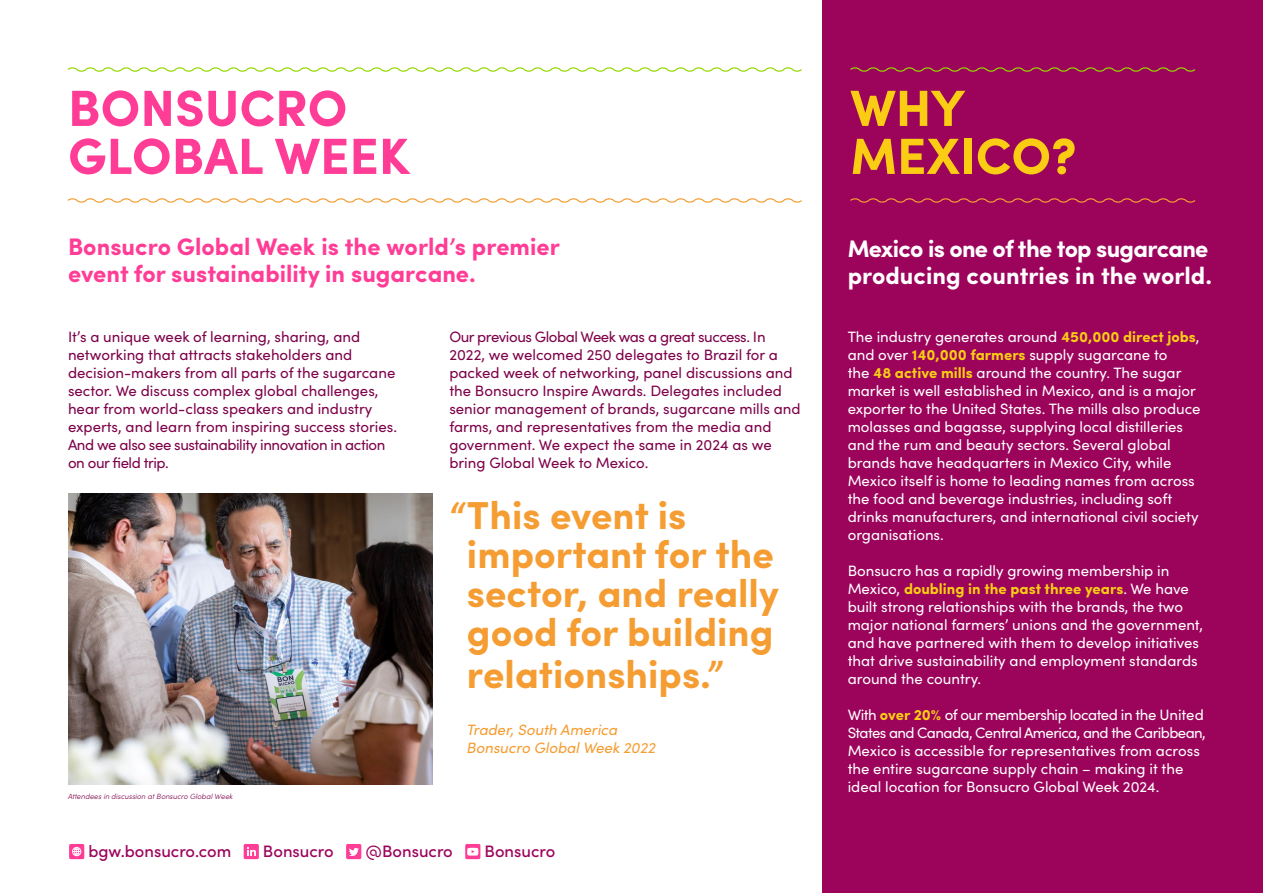
<style>
.page{position:relative;width:1263px;height:893px;background:#fff}
.page>*{position:absolute;margin:0;border:0;box-sizing:border-box;transform-origin:0 0}
.t1{font:700 51px/48px "Sofia Pro";color:#ff3c96}
.t2{font:700 51px/48px "Sofia Pro";color:#facd14}
.t3{font:700 39px/39.8px "Sofia Pro";color:#f59d32}
.t4{font:700 24px/27px "Sofia Pro";color:#ff3c96}
.t5{font:700 24px/27px "Sofia Pro";letter-spacing:-.01em;color:#fff}
.t6{font:500 16.65px "Sofia Pro";color:#9c045c}
.t7{font:15px/18px "Sofia Pro";color:#fff}
.t8{font:15px/18px "Sofia Pro";color:#7d034a}
.t9{font:italic 15px/18px "Sofia Pro";color:#f59d32}
.t10{font:italic 300 7.5px "Sofia Pro";color:#7d034a}
.s1{font-weight:700;color:#facd14}
</style>
<div class="page">
<div style="left:822px;top:0;width:441px;height:893px;background:#9c045c"></div>
<svg style="left:67px;top:198px;width:735px;height:5px"></svg>
<svg style="left:850px;top:198px;width:346px;height:5px"></svg>
<svg style="left:67px;top:67px;width:735px;height:5px"></svg>
<svg style="left:850px;top:67px;width:346px;height:5px"></svg>
<img style="left:69px;top:493px;width:363px;height:291px">
<svg style="left:69px;top:844px;width:15px;height:15px"></svg>
<svg style="left:244px;top:844px;width:15px;height:15px"></svg>
<svg style="left:346px;top:844px;width:15px;height:15px"></svg>
<svg style="left:465px;top:844px;width:15px;height:15px"></svg>
<h1 class="t1" style="left:68px;top:81px;width:343px">BONSUCRO<br>GLOBAL WEEK</h1>
<h1 class="t2" style="left:850px;top:81px;width:227px">WHY<br>MEXICO?</h1>
<h3 class="t4" style="left:68px;top:232px;width:493px">Bonsucro Global Week is the world’s premier event for sustainability in sugarcane.</h3>
<p class="t8" style="left:68px;top:327px;width:331px">It’s a unique week of learning, sharing, and networking that attracts stakeholders and decision-makers from all parts of the sugarcane sector. We discuss complex global challenges, hear from world-class speakers and industry experts, and learn from inspiring success stories.<br>And we also see sustainability innovation in action on our field trip.</p>
<p class="t8" style="left:449px;top:327px;width:353px">Our previous Global Week was a great success. In 2022, we welcomed 250 delegates to Brazil for a packed week of networking, panel discussions and the Bonsucro Inspire Awards. Delegates included senior management of brands, sugarcane mills and farms, and representatives from the media and government. We expect the same in 2024 as we bring Global Week to Mexico.</p>
<h2 class="t3" style="left:467px;top:493px;width:313px;text-indent:-18px">“This event is important for the sector, and really good for building relationships.”</h2>
<p class="t9" style="left:467px;top:720px;width:190px">Trader, South America<br>Bonsucro Global Week 2022</p>
<p class="t10" style="left:68px;top:791px;width:166px">Attendees in discussion at Bonsucro Global Week</p>
<p class="t6" style="left:88px;top:839px;width:144px">bgw.bonsucro.com</p>
<p class="t6" style="left:263px;top:839px;width:72px">Bonsucro</p>
<p class="t6" style="left:365px;top:839px;width:89px">@Bonsucro</p>
<p class="t6" style="left:484px;top:839px;width:72px">Bonsucro</p>
<h3 class="t5" style="left:848px;top:233px;width:366px">Mexico is one of the top sugarcane producing countries in the world.</h3>
<p class="t7" style="left:848px;top:327px;width:354px">The industry generates around <span class="s1">450,000 direct jobs</span>, and over <span class="s1">140,000 farmers</span> supply sugarcane to<br>the <span class="s1">48 active mills</span> around the country. The sugar market is well established in Mexico, and is a major exporter to the United States. The mills also produce molasses and bagasse, supplying local distilleries and the rum and beauty sectors. Several global brands have headquarters in Mexico City, while Mexico itself is home to leading names from across the food and beverage industries, including soft drinks manufacturers, and international civil society organisations.</p>
<p class="t7" style="left:848px;top:561px;width:357px">Bonsucro has a rapidly growing membership in Mexico, <span class="s1">doubling in the past three years</span>. We have built strong relationships with the brands, the two major national farmers’ unions and the government, and have partnered with them to develop initiatives that drive sustainability and employment standards around the country.</p>
<p class="t7" style="left:848px;top:705px;width:360px">With <span class="s1">over 20%</span> of our membership located in the United States and Canada, Central America, and the Caribbean, Mexico is accessible for representatives from across the entire sugarcane supply chain – making it the ideal location for Bonsucro Global Week 2024.</p>
</div>
